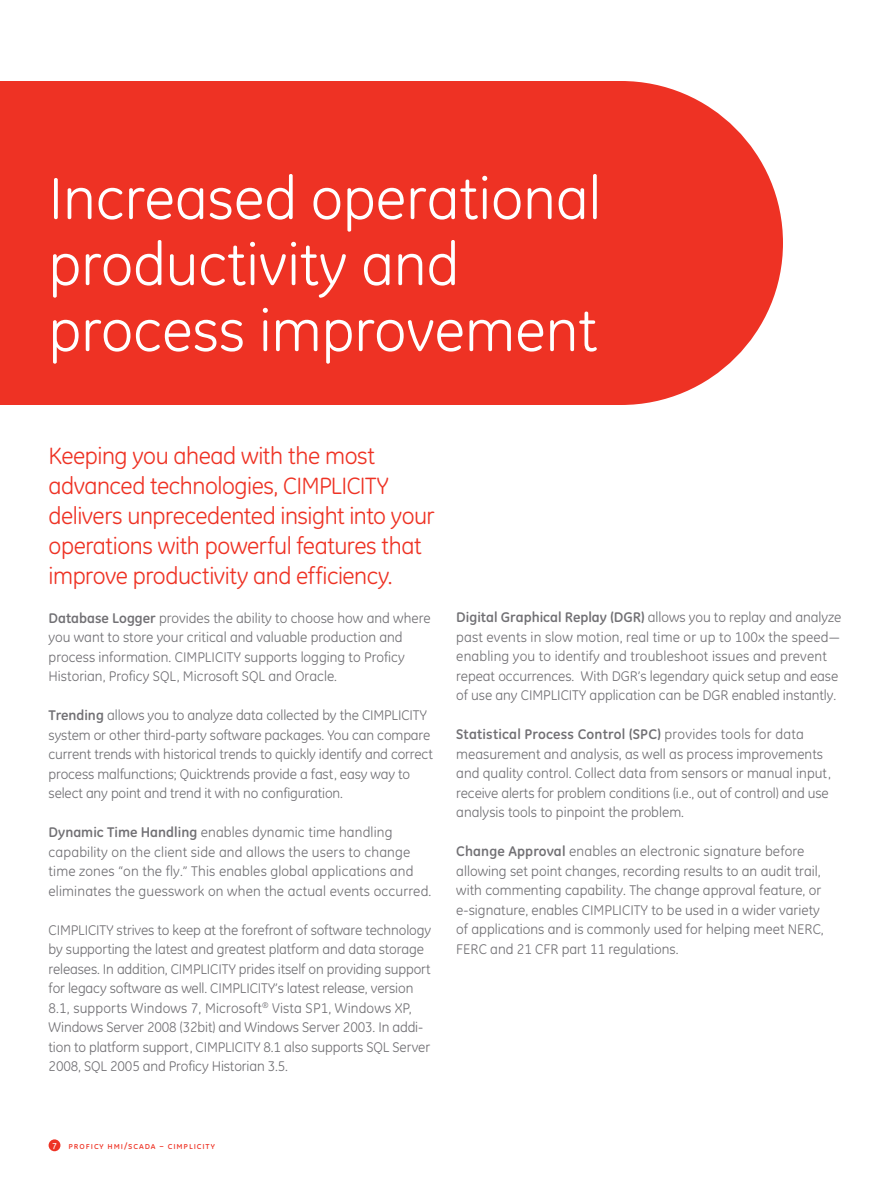
<style>
.page{position:relative;width:891px;height:1188px;background:#fff}
.page>*{position:absolute;margin:0;border:0;box-sizing:border-box;transform-origin:0 0}
.t1{font:60px/66px "GE Inspira";color:#fff}
.t2{font:24px/30px "GE Inspira";letter-spacing:-.02em;color:#ee3224}
.t3{font:14.25px/19.5px "GE Inspira";color:#717074}
.t4{font:9px "GE Inspira Medium SC";letter-spacing:.1em;color:#ee3224}
.t5{font:9px "GE Inspira Medium SC";color:#fff}
.s1{font-weight:700}
</style>
<div class="page">
<div style="left:49px;top:1139px;width:11px;height:12px;background:#ee3224;border-radius:50%"></div>
<div style="left:0;top:81px;width:783px;height:324px;background:#ee3224"></div>
<h1 class="t1" style="left:49px;top:165px;width:554px">Increased operational productivity and process improvement</h1>
<h2 class="t2" style="left:49px;top:441px;width:388px">Keeping you ahead with the most advanced technologies, CIMPLICITY delivers unprecedented insight into your operations with powerful features that improve productivity and efficiency.</h2>
<p class="t3" style="left:49px;top:608px;width:384px"><span class="s1">Database Logger</span> provides the ability to choose how and where you want to store your critical and valuable production and process information. CIMPLICITY supports logging to Proficy Historian, Proficy SQL, Microsoft SQL and Oracle.</p>
<p class="t3" style="left:49px;top:706px;width:386px"><span class="s1">Trending</span> allows you to analyze data collected by the CIMPLICITY system or other third-party software packages. You can compare current trends with historical trends to quickly identify and correct process malfunctions; Quicktrends provide a fast, easy way to select any point and trend it with no configuration.</p>
<p class="t3" style="left:49px;top:823px;width:384px"><span class="s1">Dynamic Time Handling</span> enables dynamic time handling capability on the client side and allows the users to change time zones “on the fly.” This enables global applications and eliminates the guesswork on when the actual events occurred.</p>
<p class="t3" style="left:49px;top:920px;width:384px">CIMPLICITY strives to keep at the forefront of software technology by supporting the latest and greatest platform and data storage releases. In addition, CIMPLICITY prides itself on providing support for legacy software as well. CIMPLICITY’s latest release, version 8.1, supports Windows 7, Microsoft<sup>®</sup> Vista SP1, Windows XP, Windows Server 2008 (32bit) and Windows Server 2003. In addi&shy;tion to platform support, CIMPLICITY 8.1 also supports SQL Server 2008, SQL 2005 and Proficy Historian 3.5.</p>
<p class="t3" style="left:456px;top:607px;width:387px"><span class="s1">Digital Graphical Replay (DGR)</span> allows you to replay and analyze past events in slow motion, real time or up to 100x the speed— enabling you to identify and troubleshoot issues and prevent repeat occurrences. With DGR’s legendary quick setup and ease of use any CIMPLICITY application can be DGR enabled instantly.</p>
<p class="t3" style="left:456px;top:724px;width:376px"><span class="s1">Statistical Process Control (SPC)</span> provides tools for data measurement and analysis, as well as process improvements and quality control. Collect data from sensors or manual input, receive alerts for problem conditions (i.e., out of control) and use analysis tools to pinpoint the problem.</p>
<p class="t3" style="left:456px;top:841px;width:369px"><span class="s1">Change Approval</span> enables an electronic signature before allowing set point changes, recording results to an audit trail, with commenting capability. The change approval feature, or e-signature, enables CIMPLICITY to be used in a wider variety of applications and is commonly used for helping meet NERC, FERC and 21 CFR part 11 regulations.</p>
<p class="t5" style="left:52px;top:1140px;width:6px">7</p>
<p class="t4" style="left:68px;top:1141px;width:148px">proficy hmi/scada – cimplicity</p>
</div>
